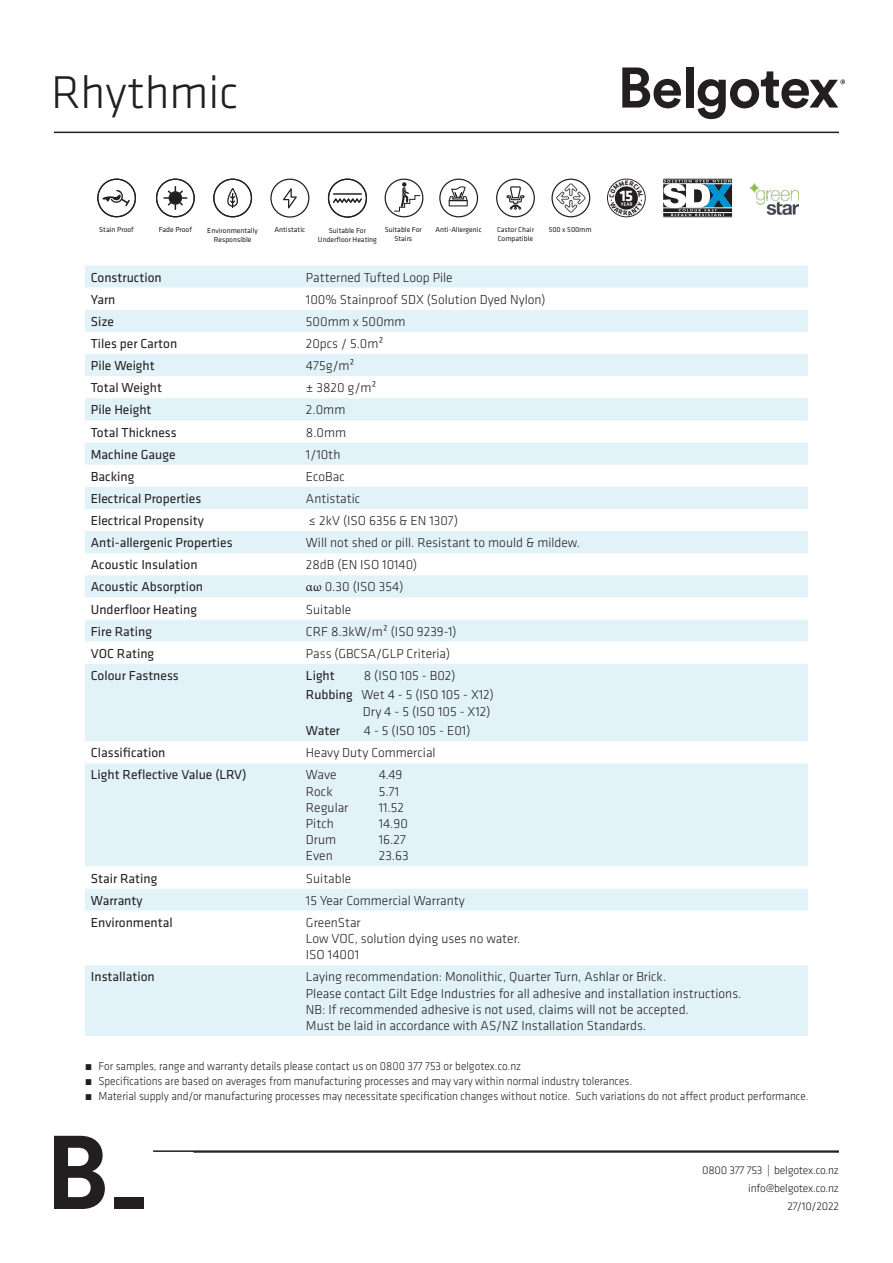
<style>
.page{position:relative;width:893px;height:1263px;background:#fff}
.page>*{position:absolute;margin:0;border:0;box-sizing:border-box;transform-origin:0 0}
.t1{font:300 47.7px "Klavika";color:#231f20}
.t2{font:700 15.9px "Klavika";color:#fff}
.Paragraph_Style_1{font:300 13.5px "Klavika";color:#231f20}
.t3{font:13.5px "Klavika";color:#231f20}
.t4{font:300 12px "Klavika";color:#231f20;scale:.94 1}
.t5{font:300 11.55px/18px "Klavika";letter-spacing:-.02em;color:#231f20;text-align:right}
.t6{font:7.5px "Klavika";color:#231f20}
.s1{font-family:"Minion Pro";font-weight:400}
.s2{font-weight:400}
</style>
<div class="page">
<div style="left:85px;top:265px;width:723px;height:771px;background:#e2f2f9"></div>
<svg style="left:85px;top:288px;width:723px;height:44px"></svg>
<svg style="left:85px;top:332px;width:723px;height:633px"></svg>
<svg style="left:85px;top:398px;width:723px;height:343px;fill:#e2f2f9"></svg>
<svg style="left:622px;top:67px;width:59px;height:41px"></svg>
<div style="left:686px;top:67px;width:7px;height:41px;background:#231f20"></div>
<svg style="left:698px;top:71px;width:147px;height:48px"></svg>
<hr style="left:54px;top:132px;width:785px;height:1px;background:#231f20">
<hr style="left:193px;top:1151px;width:646px;height:2px;background:#231f20">
<svg style="left:54px;top:1136px;width:51px;height:73px"></svg>
<div style="left:114px;top:1197px;width:30px;height:12px;background:#231f20"></div>
<hr style="left:153px;top:1150px;width:686px;height:2px;background:#231f20">
<svg style="left:439px;top:179px;width:39px;height:38px"></svg>
<svg style="left:270px;top:179px;width:39px;height:39px"></svg>
<svg style="left:213px;top:179px;width:39px;height:38px"></svg>
<svg style="left:97px;top:179px;width:39px;height:38px"></svg>
<svg style="left:328px;top:179px;width:39px;height:39px"></svg>
<svg style="left:551px;top:179px;width:39px;height:38px"></svg>
<svg style="left:496px;top:179px;width:39px;height:38px"></svg>
<div style="left:662px;top:179px;width:71px;height:38px;border:1px solid #fff"></div>
<svg style="left:663px;top:180px;width:70px;height:36px"></svg>
<svg style="left:156px;top:179px;width:39px;height:38px"></svg>
<div style="left:170px;top:192px;width:11px;height:12px;background:#231f20;border-radius:50%"></div>
<svg style="left:385px;top:179px;width:38px;height:39px"></svg>
<img style="left:749px;top:183px;width:50px;height:31px">
<svg style="left:607px;top:179px;width:39px;height:38px"></svg>
<p class="t1" style="left:51px;top:63px;width:189px">Rhythmic</p>
<p class="t6" style="left:159px;top:225px;width:35px">Fade Proof</p>
<p class="t6" style="left:385px;top:225px;width:39px">Suitable For</p>
<p class="t6" style="left:394px;top:234px;width:19px">Stairs</p>
<p class="t6" style="left:99px;top:225px;width:36px">Stain Proof</p>
<p class="t6" style="left:329px;top:225px;width:39px">Suitable For</p>
<p class="t6" style="left:318px;top:234px;width:60px">Underfloor Heating</p>
<p class="t6" style="left:207px;top:225px;width:52px">Environmentally</p>
<p class="t6" style="left:275px;top:225px;width:32px">Antistatic</p>
<p class="t6" style="left:436px;top:225px;width:48px">Anti-Allergenic</p>
<p class="t6" style="left:214px;top:234px;width:39px">Responsible</p>
<p class="t6" style="left:497px;top:225px;width:38px">Castor Chair</p>
<p class="t6" style="left:498px;top:234px;width:37px">Compatible</p>
<p class="t6" style="left:549px;top:225px;width:44px">500 x 500mm</p>
<p class="t3" style="left:91px;top:268px;width:72px">Construction</p>
<p class="Paragraph_Style_1" style="left:306px;top:269px;width:148px">Patterned Tufted Loop Pile</p>
<p class="t3" style="left:91px;top:290px;width:26px">Yarn</p>
<p class="Paragraph_Style_1" style="left:306px;top:291px;width:241px">100% Stainproof SDX (Solution Dyed Nylon)</p>
<p class="t3" style="left:91px;top:313px;width:25px">Size</p>
<p class="Paragraph_Style_1" style="left:306px;top:313px;width:101px">500mm x 500mm</p>
<p class="t3" style="left:91px;top:335px;width:88px">Tiles per Carton</p>
<p class="Paragraph_Style_1" style="left:306px;top:335px;width:79px">20pcs / 5.0m²</p>
<p class="t3" style="left:91px;top:357px;width:65px">Pile Weight</p>
<p class="Paragraph_Style_1" style="left:306px;top:358px;width:50px">475g/m²</p>
<p class="t3" style="left:91px;top:379px;width:73px">Total Weight</p>
<p class="Paragraph_Style_1" style="left:306px;top:380px;width:72px">± 3820 g/m²</p>
<p class="t3" style="left:91px;top:401px;width:62px">Pile Height</p>
<p class="Paragraph_Style_1" style="left:306px;top:402px;width:41px">2.0mm</p>
<p class="t3" style="left:91px;top:423px;width:87px">Total Thickness</p>
<p class="Paragraph_Style_1" style="left:306px;top:424px;width:42px">8.0mm</p>
<p class="t3" style="left:91px;top:445px;width:86px">Machine Gauge</p>
<p class="Paragraph_Style_1" style="left:306px;top:446px;width:36px">1/10th</p>
<p class="t3" style="left:91px;top:467px;width:45px">Backing</p>
<p class="Paragraph_Style_1" style="left:306px;top:468px;width:40px">EcoBac</p>
<p class="t3" style="left:91px;top:490px;width:112px">Electrical Properties</p>
<p class="Paragraph_Style_1" style="left:306px;top:490px;width:56px">Antistatic</p>
<p class="t3" style="left:91px;top:512px;width:114px">Electrical Propensity</p>
<p class="Paragraph_Style_1" style="left:309px;top:512px;width:151px">≤ 2kV (ISO 6356 &amp; EN 1307)</p>
<p class="t3" style="left:91px;top:534px;width:143px">Anti-allergenic Properties</p>
<p class="Paragraph_Style_1" style="left:306px;top:535px;width:276px">Will not shed or pill. Resistant to mould &amp; mildew.</p>
<p class="t3" style="left:91px;top:556px;width:108px">Acoustic Insulation</p>
<p class="Paragraph_Style_1" style="left:306px;top:557px;width:113px">28dB (EN ISO 10140)</p>
<p class="t3" style="left:91px;top:578px;width:114px">Acoustic Absorption</p>
<p class="Paragraph_Style_1" style="left:306px;top:579px;width:99px"><span class="s1">αω</span> 0.30 (ISO 354)</p>
<p class="t3" style="left:91px;top:600px;width:108px">Underfloor Heating</p>
<p class="Paragraph_Style_1" style="left:306px;top:601px;width:47px">Suitable</p>
<p class="t3" style="left:91px;top:622px;width:63px">Fire Rating</p>
<p class="Paragraph_Style_1" style="left:306px;top:623px;width:152px">CRF 8.3kW/m² (ISO 9239-1)</p>
<p class="t3" style="left:91px;top:644px;width:65px">VOC Rating</p>
<p class="Paragraph_Style_1" style="left:306px;top:645px;width:146px">Pass (GBCSA/GLP Criteria)</p>
<p class="t3" style="left:91px;top:667px;width:89px">Colour Fastness</p>
<p class="t3" style="left:306px;top:667px;width:30px">Light</p>
<p class="Paragraph_Style_1" style="left:364px;top:667px;width:93px">8 (ISO 105 - B02)</p>
<p class="Paragraph_Style_1" style="left:306px;top:687px;width:189px"><span class="s2">Rubbing</span> Wet 4 - 5 (ISO 105 - X12)</p>
<p class="Paragraph_Style_1" style="left:363px;top:703px;width:129px">Dry 4 - 5 (ISO 105 - X12)</p>
<p class="t3" style="left:306px;top:722px;width:36px">Water</p>
<p class="Paragraph_Style_1" style="left:364px;top:722px;width:108px">4 - 5 (ISO 105 - E01)</p>
<p class="t3" style="left:91px;top:744px;width:76px">Classification</p>
<p class="Paragraph_Style_1" style="left:306px;top:745px;width:131px">Heavy Duty Commercial</p>
<p class="t3" style="left:91px;top:766px;width:157px">Light Reflective Value (LRV)</p>
<p class="Paragraph_Style_1" style="left:306px;top:767px;width:32px">Wave</p>
<p class="Paragraph_Style_1" style="left:306px;top:783px;width:28px">Rock</p>
<p class="Paragraph_Style_1" style="left:306px;top:799px;width:44px">Regular</p>
<p class="Paragraph_Style_1" style="left:306px;top:815px;width:29px">Pitch</p>
<p class="Paragraph_Style_1" style="left:306px;top:832px;width:32px">Drum</p>
<p class="Paragraph_Style_1" style="left:306px;top:848px;width:28px">Even</p>
<p class="Paragraph_Style_1" style="left:379px;top:767px;width:25px">4.49</p>
<p class="Paragraph_Style_1" style="left:379px;top:783px;width:22px">5.71</p>
<p class="Paragraph_Style_1" style="left:379px;top:799px;width:27px">11.52</p>
<p class="Paragraph_Style_1" style="left:379px;top:815px;width:31px">14.90</p>
<p class="Paragraph_Style_1" style="left:379px;top:832px;width:29px">16.27</p>
<p class="Paragraph_Style_1" style="left:379px;top:848px;width:31px">23.63</p>
<p class="t2" style="left:620px;top:184px;width:15px">15</p>
<p class="t3" style="left:91px;top:869px;width:68px">Stair Rating</p>
<p class="Paragraph_Style_1" style="left:306px;top:870px;width:47px">Suitable</p>
<p class="t3" style="left:91px;top:891px;width:53px">Warranty</p>
<p class="Paragraph_Style_1" style="left:306px;top:892px;width:160px">15 Year Commercial Warranty</p>
<p class="t3" style="left:91px;top:913px;width:83px">Environmental</p>
<p class="Paragraph_Style_1" style="left:306px;top:914px;width:56px">GreenStar</p>
<p class="Paragraph_Style_1" style="left:306px;top:930px;width:216px">Low VOC, solution dying uses no water.</p>
<p class="Paragraph_Style_1" style="left:306px;top:946px;width:55px">ISO 14001</p>
<p class="t3" style="left:91px;top:968px;width:65px">Installation</p>
<p class="Paragraph_Style_1" style="left:306px;top:969px;width:362px">Laying recommendation: Monolithic, Quarter Turn, Ashlar or Brick.</p>
<p class="Paragraph_Style_1" style="left:306px;top:985px;width:437px">Please contact Gilt Edge Industries for all adhesive and installation instructions.</p>
<p class="Paragraph_Style_1" style="left:306px;top:1001px;width:384px">NB: If recommended adhesive is not used, claims will not be accepted.</p>
<p class="Paragraph_Style_1" style="left:306px;top:1017px;width:342px">Must be laid in accordance with AS/NZ Installation Standards.</p>
<p class="t4" style="left:85px;top:1059px;width:466px">• For samples, range and warranty details please contact us on 0800 377 753 or belgotex.co.nz</p>
<p class="t4" style="left:85px;top:1074px;width:584px">• Specifications are based on averages from manufacturing processes and may vary within normal industry tolerances.</p>
<p class="t4" style="left:85px;top:1089px;width:771px">• Material supply and/or manufacturing processes may necessitate specification changes without notice. Such variations do not affect product performance.</p>
<p class="t5" style="left:702px;top:1161px;width:138px">0800 377 753 | belgotex.co.nz info@belgotex.co.nz<br>27/10/2022</p>
</div>
